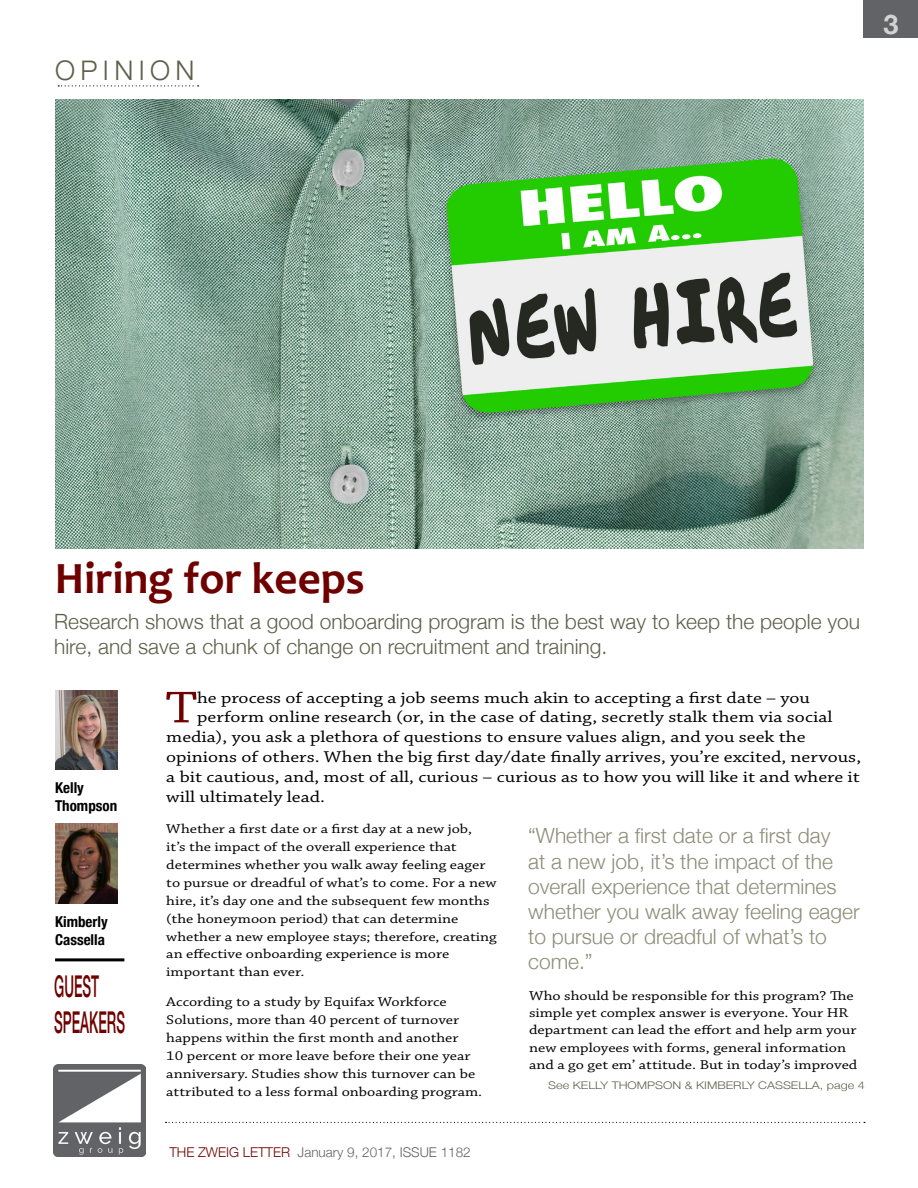
<style>
.page{position:relative;width:918px;height:1188px;background:#fff}
.page>*{position:absolute;margin:0;border:0;box-sizing:border-box;transform-origin:0 0}
.t1{font:46.95px "Chaparral Pro";color:#6f0000;scale:1.2 1}
.t2{font:700 45px "Candara";color:#6f0000}
.t3{font:500 30px/36px "Helvetica Neue";color:#6f0000;scale:.45 1}
.t4{font:300 27px "Helvetica Neue";letter-spacing:.2em;color:#5f604b}
.t5{font:700 27px "Helvetica Neue";color:#d1d3d4}
.t6{font:300 21px/25.2px "Helvetica Neue";color:#8c8d79}
.t7{font:300 21px/25.2px "Helvetica Neue";color:#5f604b}
.t8{font:16.5px "Chaparral Pro";color:#000;scale:1.2 1}
.t9{font:700 condensed 15px/18px "Helvetica Neue";color:#000}
.t10{font:13.5px/17.9px "Chaparral Pro";color:#000;scale:1.2 1}
.t11{font:300 13.5px "Helvetica Neue";color:#626366}
.t12{font:300 10.5px "Helvetica Neue";color:#5f604b;scale:1.2 1}
.s1{color:#6f0000}
</style>
<div class="page">
<img style="left:53px;top:1064px;width:93px;height:92px">
<div style="left:864px;top:0;width:54px;height:38px;background:#626366"></div>
<svg style="left:166px;top:1122px;width:699px;height:1px"></svg>
<svg style="left:58px;top:85px;width:141px;height:1px"></svg>
<img style="left:56px;top:690px;width:61px;height:80px">
<img style="left:56px;top:824px;width:61px;height:79px">
<hr style="left:55px;top:958px;width:69px;height:3px;background:#000">
<img style="left:55px;top:99px;width:809px;height:449px">
<h3 class="t4" style="left:55px;top:49px;width:141px">OPINION</h3>
<h3 class="t5" style="left:883px;top:3px;width:17px">3</h3>
<h2 class="t2" style="left:55px;top:550px;width:312px">Hiring for keeps</h2>
<h3 class="t7" style="left:54px;top:607px;width:808px">Research shows that a good onboarding program is the best way to keep the people you hire, and save a chunk of change on recruitment and training.</h3>
<p class="t9" style="left:55px;top:778px;width:64px">Kelly<br>Thompson</p>
<p class="t9" style="left:55px;top:912px;width:54px">Kimberly<br>Cassella</p>
<h3 class="t3" style="left:54px;top:966px;width:159px">GUEST<br>SPEAKERS</h3>
<h1 class="t1" style="left:165px;top:682px;width:28px">T</h1>
<p class="t8" style="left:197px;top:688px;width:512px">he process of accepting a job seems much akin to accepting a first date – you</p>
<p class="t8" style="left:197px;top:708px;width:531px">perform online research (or, in the case of dating, secretly stalk them via social</p>
<p class="t8" style="left:166px;top:728px;width:534px">media), you ask a plethora of questions to ensure values align, and you seek the</p>
<p class="t8" style="left:166px;top:748px;width:581px">opinions of others. When the big first day/date finally arrives, you’re excited, nervous,</p>
<p class="t8" style="left:166px;top:767px;width:580px">a bit cautious, and, most of all, curious – curious as to how you will like it and where it</p>
<p class="t8" style="left:166px;top:787px;width:134px">will ultimately lead.</p>
<p class="t10" style="left:166px;top:821px;width:277px">Whether a first date or a first day at a new job,<br>it’s the impact of the overall experience that determines whether you walk away feeling eager to pursue or dreadful of what’s to come. For a new hire, it’s day one and the subsequent few months (the honeymoon period) that can determine whether a new employee stays; therefore, creating an effective onboarding experience is more important than ever.</p>
<p class="t10" style="left:166px;top:994px;width:265px">According to a study by Equifax Workforce Solutions, more than 40 percent of turnover happens within the first month and another<br>10 percent or more leave before their one year anniversary. Studies show this turnover can be attributed to a less formal onboarding program.</p>
<p class="t10" style="left:529px;top:987px;width:275px;line-height:17.4px">Who should be responsible for this program? The simple yet complex answer is everyone. Your HR department can lead the effort and help arm your new employees with forms, general information and a go get em’ attitude. But in today’s improved</p>
<h3 class="t6" style="left:528px;top:822px;width:333px">“Whether a first date or a first day<br>at a new job, it’s the impact of the overall experience that determines whether you walk away feeling eager to pursue or dreadful of what’s to come.”</h3>
<p class="t12" style="left:548px;top:1077px;width:265px">See KELLY THOMPSON &amp; KIMBERLY CASSELLA, page 4</p>
<p class="t11" style="left:169px;top:1142px;width:303px"><span class="s1">THE ZWEIG LETTER</span> January 9, 2017, ISSUE 1182</p>
</div>
